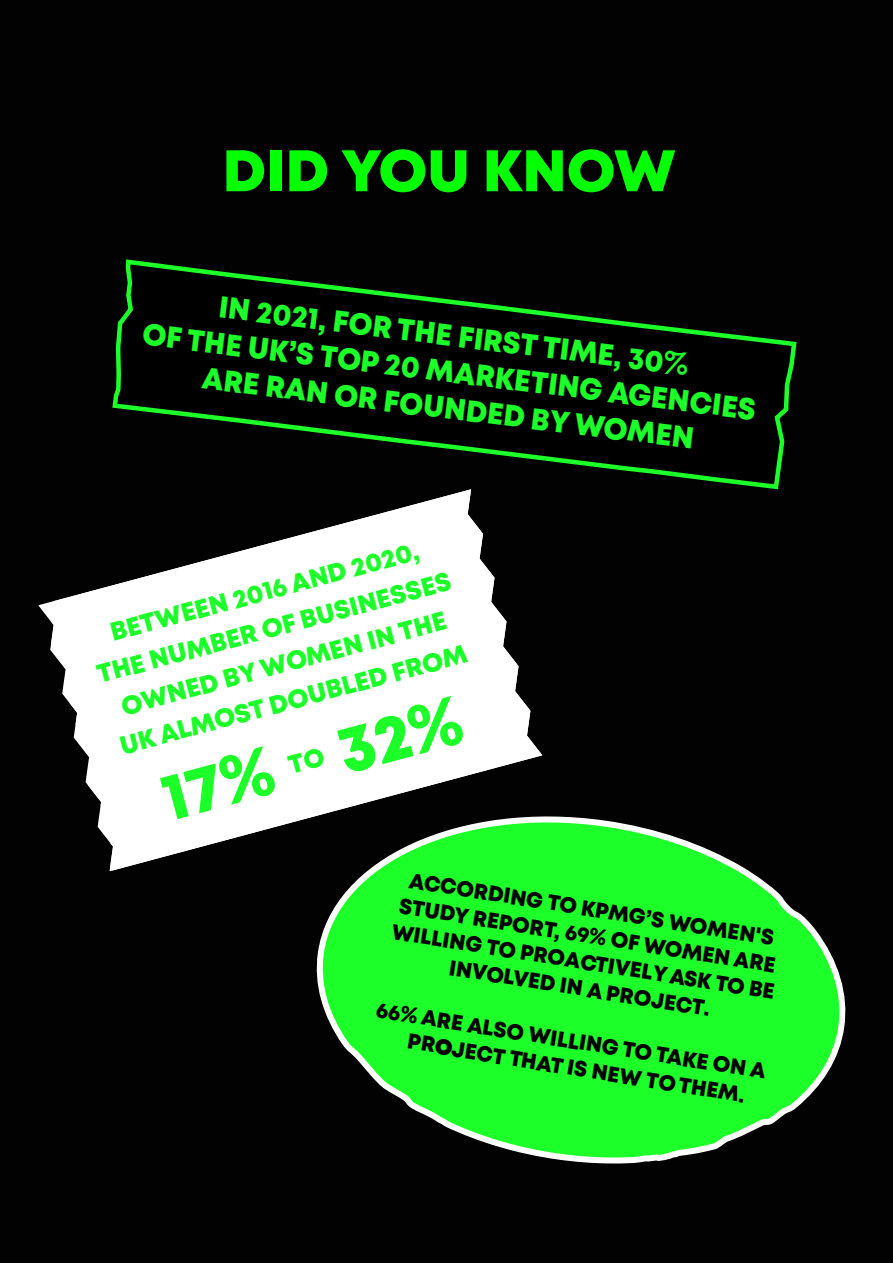
<style>
.page{position:relative;width:893px;height:1263px;background:#020203}
.page>*{position:absolute;margin:0;border:0;box-sizing:border-box;transform-origin:0 0}
.t1{font:58.5px "Mont Heavy DEMO";color:#05ff05}
.t2{font:30.15px/36.3px "Mont Heavy DEMO";color:#1cff29;text-align:center;scale:.96 1}
.t3{font:25.8px/37.3px "Mont Heavy DEMO";color:#1cff29;text-align:center}
.t4{font:25.65px "Mont Heavy DEMO";color:#1cff29}
.t5{font:21.6px/26.7px "Mont Heavy DEMO";color:#000;text-align:center}
.s1{font-family:"Century Gothic";font-weight:700}
.s2{font-size:66px}
.s3{font-family:"Lato";font-weight:900;font-size:66px}
.s4{font-family:"Lato";font-weight:900}
</style>
<div class="page">
<div style="left:110px;top:257px;width:689px;height:235px;background:#000"></div>
<div style="left:38px;top:489px;width:276px;height:382px;background:#020203"></div>
<svg style="left:51px;top:489px;width:491px;height:381px"></svg>
<svg style="left:316px;top:803px;width:532px;height:364px"></svg>
<svg style="left:160px;top:745px;width:117px;height:76px"></svg>
<svg style="left:435px;top:1038px;width:18px;height:18px"></svg>
<h1 class="t1" style="left:223px;top:138px;width:455px">DID YOU KNOW</h1>
<h2 class="t2" style="left:149px;top:281px;width:645px;rotate:7deg">IN 2021, FOR THE FIRST TIME, 30<span class="s1">%<br></span>OF THE UK’S TOP 20 MARKETING AGENCIES<br>ARE RAN OR FOUNDED BY WOMEN</h2>
<p class="t3" style="left:83px;top:622px;width:367px;rotate:-15deg">BETWEEN 2016 AND 2020,<br>THE NUMBER OF BUSINESSES<br>OWNED BY WOMEN IN THE<br>UK ALMOST DOUBLED FROM</p>
<p class="t4" style="left:285px;top:751px;width:179px;rotate:-15deg">TO <span class="s2">32</span><span class="s3">%</span></p>
<p class="t5" style="left:402px;top:866px;width:389px;rotate:9deg">ACCORDING TO KPMG’S WOMEN'S<br>STUDY REPORT, 69<span class="s4">%</span> OF WOMEN ARE<br>WILLING TO PROACTIVELY ASK TO BE<br>INVOLVED IN A PROJECT.</p>
<p class="t5" style="left:414px;top:1003px;width:360px;text-align:left;text-indent:-36px;rotate:9deg">66<span class="s4">%</span> ARE ALSO WILLING TO TAKE ON A<br>PR JECT THAT IS NEW TOTHEM.</p>
</div>
